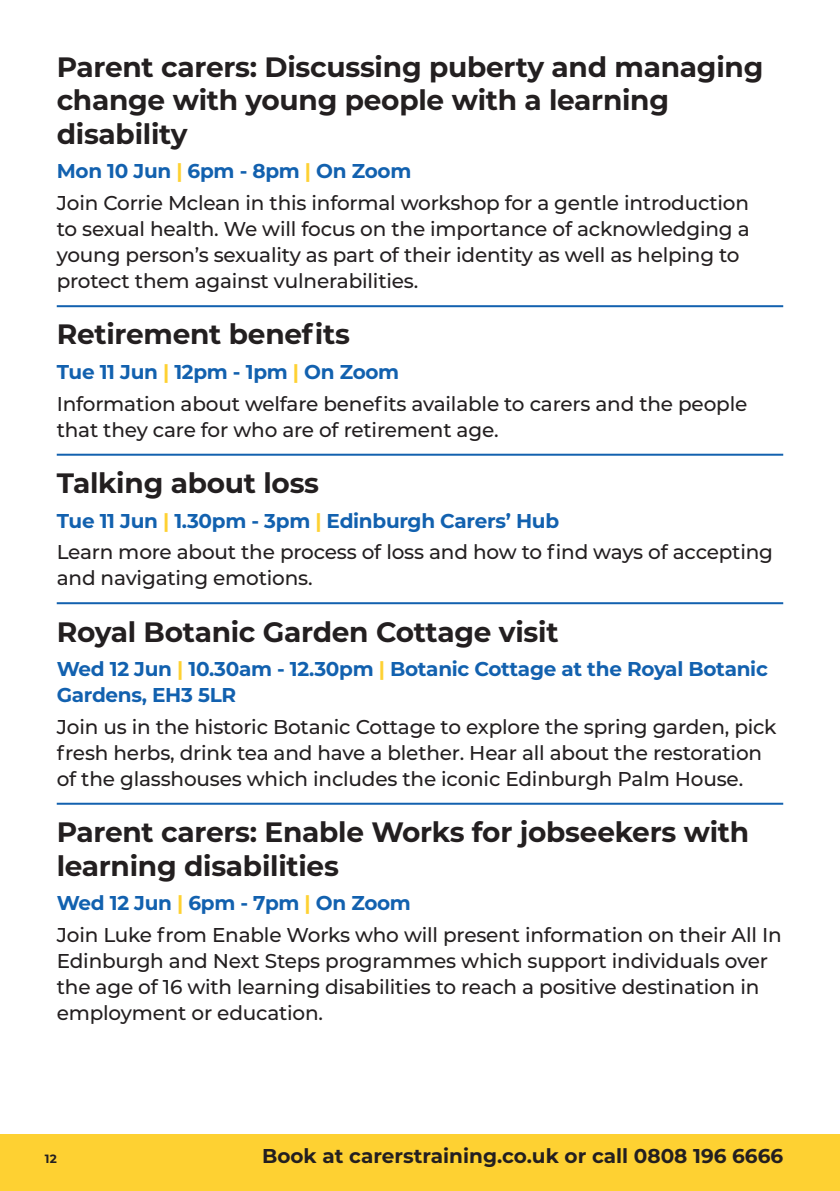
<style>
.page{position:relative;width:840px;height:1191px;background:#fff}
.page>*{position:absolute;margin:0;border:0;box-sizing:border-box;transform-origin:0 0}
.Session_Header{font:700 28px/33.6px "Montserrat";letter-spacing:-.01em;color:#231f20}
.Body_Copy_10pt{font:500 20px/26px "Montserrat";letter-spacing:-.01em;color:#231f20}
.t1{font:700 20px/26px "Montserrat";letter-spacing:-.015em;color:#1261af}
.t2{font:700 20px "Montserrat";color:#231f20}
.t3{font:700 12px "Montserrat";color:#231f20}
.s1{color:#fed132}
</style>
<div class="page">
<div style="left:0;top:1134px;width:839px;height:57px;background:#fed132"></div>
<hr style="left:57px;top:305px;width:725px;height:2px;background:#1261af">
<hr style="left:57px;top:454px;width:725px;height:2px;background:#1261af">
<hr style="left:57px;top:602px;width:725px;height:2px;background:#1261af">
<hr style="left:57px;top:802px;width:725px;height:2px;background:#1261af">
<p class="Session_Header" style="left:57px;top:49px;width:707px">Parent carers: Discussing puberty and managing change with young people with a learning disability</p>
<p class="t1" style="left:57px;top:157px;width:356px">Mon 10 Jun <span class="s1">|</span> 6pm - 8pm <span class="s1">|</span> On Zoom</p>
<p class="Body_Copy_10pt" style="left:57px;top:189px;width:694px">Join Corrie Mclean in this informal workshop for a gentle introduction to sexual health. We will focus on the importance of acknowledging a young person’s sexuality as part of their identity as well as helping to protect them against vulnerabilities.</p>
<p class="Session_Header" style="left:57px;top:316px;width:294px">Retirement benefits</p>
<p class="t1" style="left:57px;top:358px;width:344px">Tue 11 Jun <span class="s1">|</span> 12pm - 1pm <span class="s1">|</span> On Zoom</p>
<p class="Body_Copy_10pt" style="left:57px;top:390px;width:691px">Information about welfare benefits available to carers and the people that they care for who are of retirement age.</p>
<p class="Session_Header" style="left:57px;top:465px;width:264px">Talking about loss</p>
<p class="t1" style="left:57px;top:506px;width:503px">Tue 11 Jun <span class="s1">|</span> 1.30pm - 3pm <span class="s1">|</span> Edinburgh Carers’ Hub</p>
<p class="Body_Copy_10pt" style="left:57px;top:538px;width:717px">Learn more about the process of loss and how to find ways of accepting and navigating emotions.</p>
<p class="Session_Header" style="left:57px;top:613px;width:503px">Royal Botanic Garden Cottage visit</p>
<p class="t1" style="left:57px;top:655px;width:712px">Wed 12 Jun <span class="s1">|</span> 10.30am - 12.30pm <span class="s1">|</span> Botanic Cottage at the Royal Botanic<br>Gardens, EH3 5LR</p>
<p class="Body_Copy_10pt" style="left:57px;top:713px;width:721px">Join us in the historic Botanic Cottage to explore the spring garden, pick fresh herbs, drink tea and have a blether. Hear all about the restoration of the glasshouses which includes the iconic Edinburgh Palm House.</p>
<p class="Session_Header" style="left:57px;top:814px;width:693px">Parent carers: Enable Works for jobseekers with learning disabilities</p>
<p class="t1" style="left:57px;top:889px;width:355px">Wed 12 Jun <span class="s1">|</span> 6pm - 7pm <span class="s1">|</span> On Zoom</p>
<p class="Body_Copy_10pt" style="left:57px;top:921px;width:726px">Join Luke from Enable Works who will present information on their All In Edinburgh and Next Steps programmes which support individuals over the age of 16 with learning disabilities to reach a positive destination in employment or education.</p>
<p class="t3" style="left:45px;top:1149px;width:13px">12</p>
<p class="t2" style="left:262px;top:1141px;width:522px">Book at carerstraining.co.uk or call 0808 196 6666</p>
</div>
